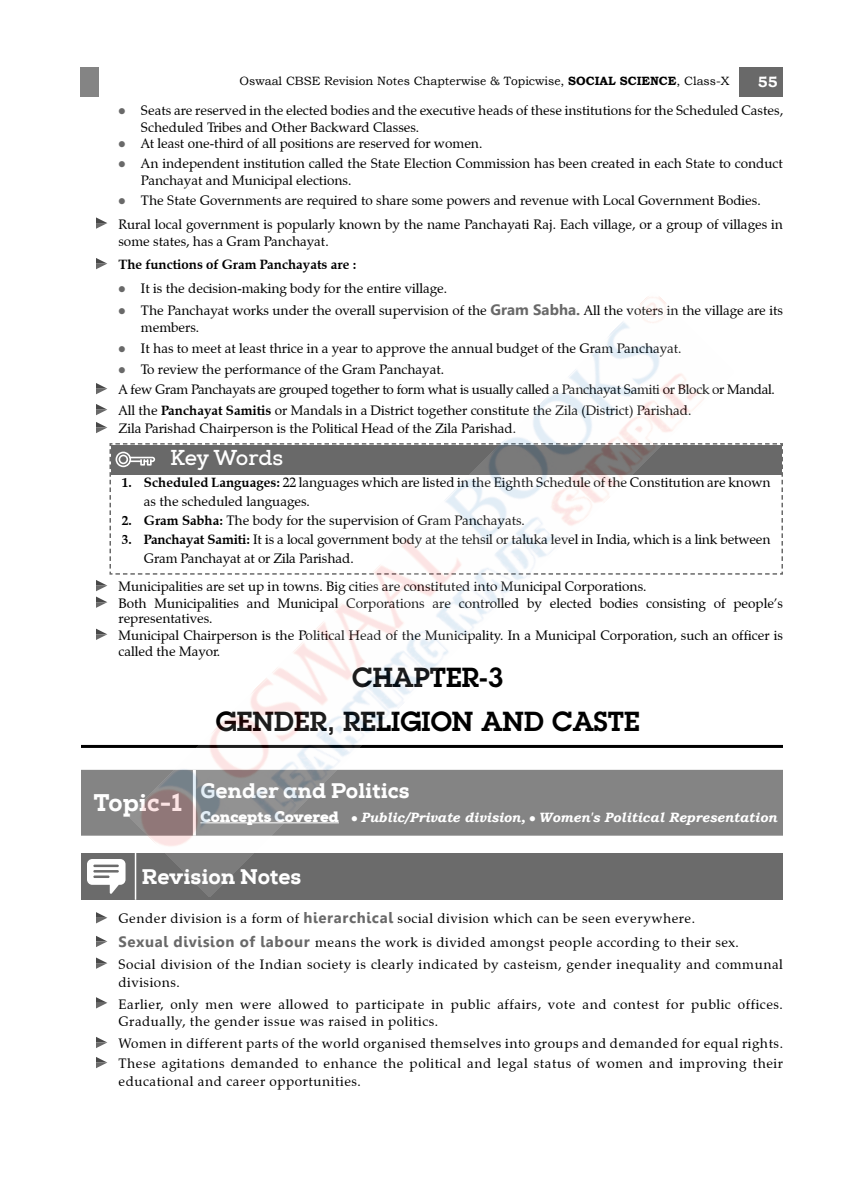
<style>
.page{position:relative;width:864px;height:1188px;background:#fff}
.page>*{position:absolute;margin:0;border:0;box-sizing:border-box;transform-origin:0 0}
.Chap_Name{font:600 27px "Lubalin Graph Std";color:#000}
.t1{font:800 24px "Nexa Slab";color:#fff}
.t2{font:800 21px "Nexa Slab";color:#fff}
.t3{font:700 21px "Nexa Slab";letter-spacing:-.015em;color:#fff}
.t4{font:700 15px "Bookman Old Style";color:#fff}
.Quick_Para_Bullet{font:13.5px/16.8px "Zapf Calligraphic 801 BT";color:#000}
.Quick_Review_Paragra{font:13.5px/18px "Zapf Calligraphic 801 BT";letter-spacing:.04em;color:#000}
.Quick_Review_Paragra-2{font:13.5px/15.6px "Zapf Calligraphic 801 BT";color:#000}
.Quick_Review_Paragra-3{font:13.5px "Zapf Calligraphic 801 BT";letter-spacing:-.02em;color:#000}
.t5{font:italic 700 13.5px "Bookman Old Style";color:#fff}
.Quick_Review_Paragra-4{font:700 13.5px "Zapf Calligraphic 801 BT";color:#000}
.t6{font:12px "Bookman Old Style";color:#000}
.s1{font-weight:700}
.s2{color:#696969}
.s3{font-family:"Gisha";font-weight:700;font-size:15px;color:#696969}
.s4{font-family:"Nexa Slab";font-weight:900;font-style:normal;font-size:15px}
</style>
<div class="page">
<div style="left:739px;top:67px;width:44px;height:29px;background:#696969"></div>
<div style="left:80px;top:68px;width:18px;height:29px;background:#848484"></div>
<svg style="left:96px;top:217px;width:11px;height:12px"></svg>
<svg style="left:96px;top:258px;width:11px;height:11px"></svg>
<svg style="left:96px;top:383px;width:11px;height:11px"></svg>
<svg style="left:96px;top:404px;width:11px;height:11px"></svg>
<svg style="left:96px;top:422px;width:11px;height:11px"></svg>
<svg style="left:96px;top:443px;width:687px;height:148px"></svg>
<svg style="left:96px;top:597px;width:11px;height:11px"></svg>
<svg style="left:96px;top:629px;width:11px;height:11px"></svg>
<hr style="left:81px;top:745px;width:702px;height:3px;background:#000">
<div style="left:81px;top:770px;width:702px;height:66px;background:#848484"></div>
<div style="left:81px;top:853px;width:55px;height:47px;background:#6b6b6b"></div>
<div style="left:136px;top:853px;width:647px;height:47px;background:#6b6b6b"></div>
<hr style="left:135px;top:853px;width:1px;height:47px;background:#fff">
<svg style="left:87px;top:859px;width:39px;height:35px"></svg>
<svg style="left:96px;top:912px;width:11px;height:11px"></svg>
<svg style="left:96px;top:936px;width:11px;height:11px"></svg>
<svg style="left:96px;top:957px;width:11px;height:12px"></svg>
<svg style="left:96px;top:997px;width:11px;height:12px"></svg>
<svg style="left:96px;top:1037px;width:11px;height:11px"></svg>
<svg style="left:96px;top:1057px;width:11px;height:11px"></svg>
<img style="left:130px;top:296px;width:604px;height:600px">
<p class="t6" style="left:240px;top:73px;width:492px">Oswaal CBSE Revision Notes Chapterwise &amp; Topicwise, <span class="s1">SOCIAL SCIENCE</span>, Class-X</p>
<p class="t4" style="left:758px;top:71px;width:21px">55</p>
<p class="Quick_Para_Bullet" style="left:141px;top:102px;width:643px;text-indent:-23px"><span class="s2">●</span> Seats are reserved in the elected bodies and the executive heads of these institutions for the Scheduled Castes,<br>Scheduled Tribes and Other Backward Classes.</p>
<p class="Quick_Para_Bullet" style="left:118px;top:135px;width:366px"><span class="s2">●</span> At least one-third of all positions are reserved for women.</p>
<p class="Quick_Para_Bullet" style="left:141px;top:155px;width:643px;text-indent:-23px"><span class="s2">●</span> An independent institution called the State Election Commission has been created in each State to conduct<br>Panchayat and Municipal elections.</p>
<p class="Quick_Para_Bullet" style="left:118px;top:192px;width:644px"><span class="s2">●</span> The State Governments are required to share some powers and revenue with Local Government Bodies.</p>
<p class="Quick_Review_Paragra-2" style="left:118px;top:216px;width:666px;line-height:16.8px">Rural local government is popularly known by the name Panchayati Raj. Each village, or a group of villages in some states, has a Gram Panchayat.</p>
<p class="Quick_Review_Paragra-4" style="left:118px;top:256px;width:240px">The functions of Gram Panchayats are :</p>
<p class="Quick_Para_Bullet" style="left:118px;top:280px;width:330px"><span class="s2">●</span> It is the decision-making body for the entire village.</p>
<p class="Quick_Para_Bullet" style="left:141px;top:302px;width:643px;text-indent:-23px"><span class="s2">●</span> The Panchayat works under the overall supervision of the <span class="s3">Gram Sabha.</span> All the voters in the village are its members.</p>
<p class="Quick_Para_Bullet" style="left:118px;top:340px;width:565px"><span class="s2">●</span> It has to meet at least thrice in a year to approve the annual budget of the Gram Panchayat.</p>
<p class="Quick_Para_Bullet" style="left:118px;top:361px;width:327px"><span class="s2">●</span> To review the performance of the Gram Panchayat.</p>
<p class="Quick_Review_Paragra-3" style="left:118px;top:381px;width:658px">A few Gram Panchayats are grouped together to form what is usually called a Panchayat Samiti or Block or Mandal.</p>
<p class="Quick_Review_Paragra-2" style="left:118px;top:403px;width:575px">All the <span class="s1">Panchayat Samitis</span> or Mandals in a District together constitute the Zila (District) Parishad.</p>
<p class="Quick_Review_Paragra-2" style="left:118px;top:421px;width:399px">Zila Parishad Chairperson is the Political Head of the Zila Parishad.</p>
<p class="t3" style="left:170px;top:445px;width:115px">Key Words</p>
<p class="Quick_Para_Bullet" style="left:144px;top:473px;width:628px;line-height:18.9px;text-indent:-22px"><span class="s1">1. Scheduled Languages:</span> 22 languages which are listed in the Eighth Schedule of the Constitution are known as the scheduled languages.</p>
<p class="Quick_Para_Bullet" style="left:122px;top:512px;width:405px"><span class="s1">2. Gram Sabha:</span> The body for the supervision of Gram Panchayats.</p>
<p class="Quick_Para_Bullet" style="left:144px;top:530px;width:628px;line-height:18.9px;text-indent:-22px"><span class="s1">3. Panchayat Samiti:</span> It is a local government body at the tehsil or taluka level in India, which is a link between<br>Gram Panchayat at or Zila Parishad.</p>
<p class="Quick_Review_Paragra-2" style="left:118px;top:579px;width:530px">Municipalities are set up in towns. Big cities are constituted into Municipal Corporations.</p>
<p class="Quick_Review_Paragra-2" style="left:118px;top:595px;width:666px">Both Municipalities and Municipal Corporations are controlled by elected bodies consisting of people’s representatives.</p>
<p class="Quick_Review_Paragra-2" style="left:118px;top:628px;width:666px">Municipal Chairperson is the Political Head of the Municipality. In a Municipal Corporation, such an officer is called the Mayor.</p>
<p class="Chap_Name" style="left:352px;top:659px;width:153px">CHAPTER-3</p>
<p class="Chap_Name" style="left:216px;top:704px;width:425px">GENDER, RELIGION AND CASTE</p>
<p class="t1" style="left:94px;top:788px;width:90px">Topic-1</p>
<p class="t2" style="left:200px;top:778px;width:211px">Gender and Politics</p>
<p class="t5" style="left:200px;top:808px;width:578px"><span class="s4">Concepts Covered</span> ● Public/Private division, ● Women's Political Representation</p>
<p class="t2" style="left:142px;top:863px;width:161px">Revision Notes</p>
<p class="Quick_Review_Paragra" style="left:118px;top:910px;width:578px">Gender division is a form of <span class="s3">hierarchical</span> social division which can be seen everywhere.</p>
<p class="Quick_Review_Paragra" style="left:118px;top:934px;width:622px"><span class="s3">Sexual division of labour</span> means the work is divided amongst people according to their sex.</p>
<p class="Quick_Review_Paragra" style="left:118px;top:955px;width:666px">Social division of the Indian society is clearly indicated by casteism, gender inequality and communal divisions.</p>
<p class="Quick_Review_Paragra" style="left:118px;top:995px;width:666px">Earlier, only men were allowed to participate in public affairs, vote and contest for public offices.<br>Gradually, the gender issue was raised in politics.</p>
<p class="Quick_Review_Paragra" style="left:118px;top:1035px;width:666px">Women in different parts of the world organised themselves into groups and demanded for equal rights.</p>
<p class="Quick_Review_Paragra" style="left:118px;top:1055px;width:666px">These agitations demanded to enhance the political and legal status of women and improving their educational and career opportunities.</p>
</div>
